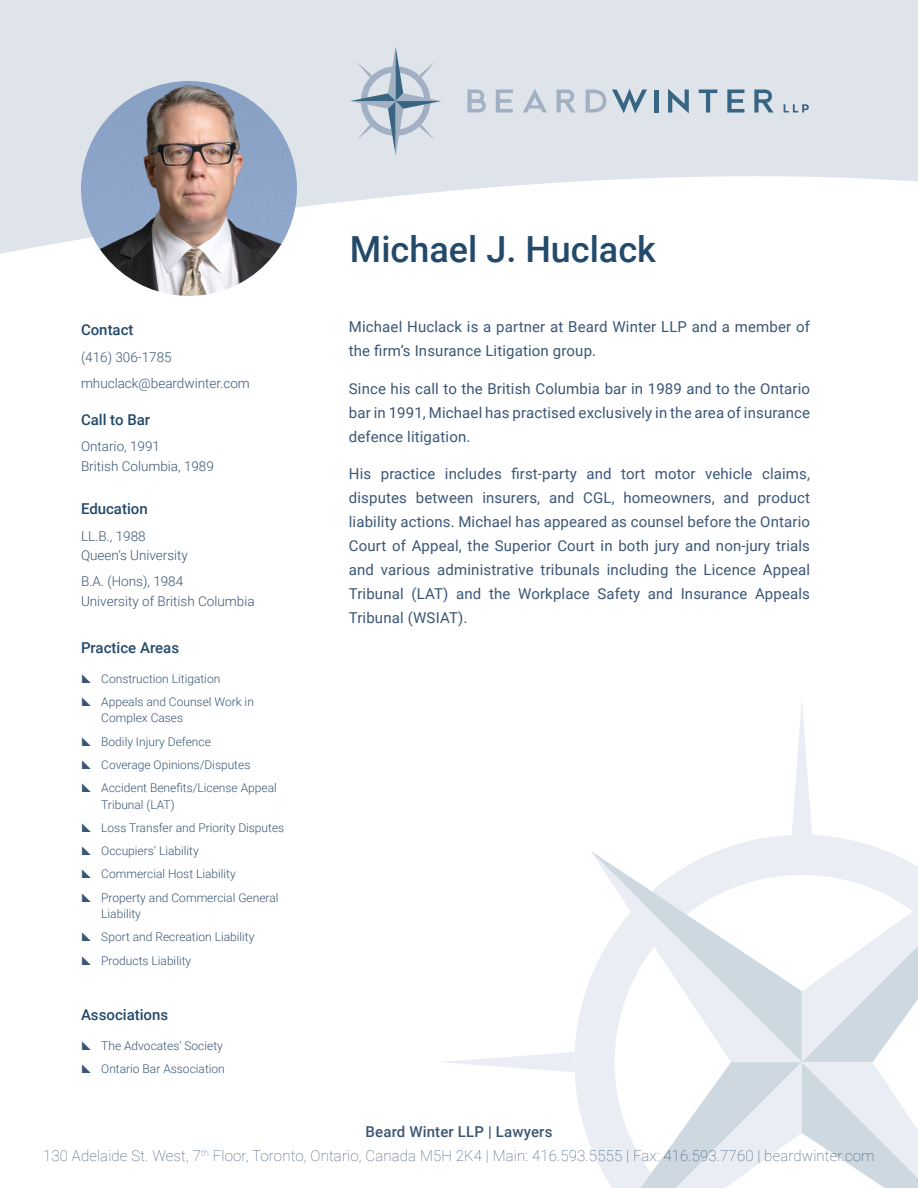
<style>
.page{position:relative;width:918px;height:1188px;background:#fff}
.page>*{position:absolute;margin:0;border:0;box-sizing:border-box;transform-origin:0 0}
.Heading_2{font:500 36px "Roboto";color:#234a6b}
.t1{font:15px/24px "Roboto";letter-spacing:.01em;color:#3b5675;text-align:justify}
.t2{font:100 15px "Roboto";letter-spacing:.01em;color:#3b5675}
.Heading_1{font:500 15px "Roboto";color:#234a6b}
.t3{font:500 15px "Roboto";letter-spacing:.01em;color:#3b5675}
.Side_Bar{font:300 13.5px/19.5px "Roboto";color:#3b5675}
.t4{font:300 12px/16.5px "Roboto";color:#3b5675}
</style>
<div class="page">
<svg style="left:442px;top:702px;width:476px;height:486px"></svg>
<svg style="left:0;top:0;width:918px;height:254px;fill:#dfe4ea"></svg>
<img style="left:81px;top:81px;width:216px;height:215px">
<p class="Heading_1" style="left:81px;top:319px;width:54px">Contact</p>
<p class="Side_Bar" style="left:81px;top:346px;width:92px">(416) 306-1785</p>
<p class="Side_Bar" style="left:81px;top:373px;width:170px">mhuclack@beardwinter.com</p>
<p class="Heading_1" style="left:81px;top:409px;width:71px">Call to Bar</p>
<p class="Side_Bar" style="left:81px;top:436px;width:134px">Ontario, 1991<br>British Columbia, 1989</p>
<p class="Heading_1" style="left:81px;top:499px;width:68px">Education</p>
<p class="Side_Bar" style="left:81px;top:526px;width:109px">LL.B., 1988<br>Queen’s University</p>
<p class="Side_Bar" style="left:81px;top:571px;width:175px">B.A. (Hons), 1984<br>University of British Columbia</p>
<p class="Heading_1" style="left:81px;top:637px;width:100px">Practice Areas</p>
<p class="t4" style="left:101px;top:670px;width:121px">Construction Litigation</p>
<p class="t4" style="left:101px;top:693px;width:154px">Appeals and Counsel Work in<br>Complex Cases</p>
<p class="t4" style="left:101px;top:733px;width:111px">Bodily Injury Defence</p>
<p class="t4" style="left:101px;top:756px;width:151px">Coverage Opinions/Disputes</p>
<p class="t4" style="left:101px;top:779px;width:177px">Accident Benefits/License Appeal<br>Tribunal (LAT)</p>
<p class="t4" style="left:101px;top:819px;width:185px">Loss Transfer and Priority Disputes</p>
<p class="t4" style="left:101px;top:842px;width:99px">Occupiers’ Liability</p>
<p class="t4" style="left:101px;top:865px;width:136px">Commercial Host Liability</p>
<p class="t4" style="left:101px;top:889px;width:179px">Property and Commercial General<br>Liability</p>
<p class="t4" style="left:101px;top:928px;width:155px">Sport and Recreation Liability</p>
<p class="t4" style="left:101px;top:952px;width:92px">Products Liability</p>
<p class="Heading_1" style="left:81px;top:1004px;width:89px">Associations</p>
<p class="t4" style="left:101px;top:1037px;width:123px">The Advocates’ Society</p>
<p class="t4" style="left:101px;top:1060px;width:125px">Ontario Bar Association</p>
<p class="Heading_2" style="left:350px;top:224px;width:308px">Michael J. Huclack</p>
<p class="t1" style="left:349px;top:315px;width:463px">Michael Huclack is a partner at Beard Winter LLP and a member of the firm’s Insurance Litigation group.</p>
<p class="t1" style="left:349px;top:376px;width:463px">Since his call to the British Columbia bar in 1989 and to the Ontario bar in 1991, Michael has practised exclusively in the area of insurance defence litigation.</p>
<p class="t1" style="left:349px;top:462px;width:463px">His practice includes first-party and tort motor vehicle claims, disputes between insurers, and CGL, homeowners, and product liability actions. Michael has appeared as counsel before the Ontario Court of Appeal, the Superior Court in both jury and non-jury trials and various administrative tribunals including the Licence Appeal Tribunal (LAT) and the Workplace Safety and Insurance Appeals Tribunal (WSIAT).</p>
<p class="t3" style="left:366px;top:1121px;width:188px">Beard Winter LLP | Lawyers</p>
<p class="t2" style="left:43px;top:1145px;width:833px">130 Adelaide St. West, 7<sup>th</sup> Floor, Toronto, Ontario, Canada M5H 2K4 | Main: 416.593.5555 | Fax: 416.593.7760 | beardwinter.com</p>
</div>
